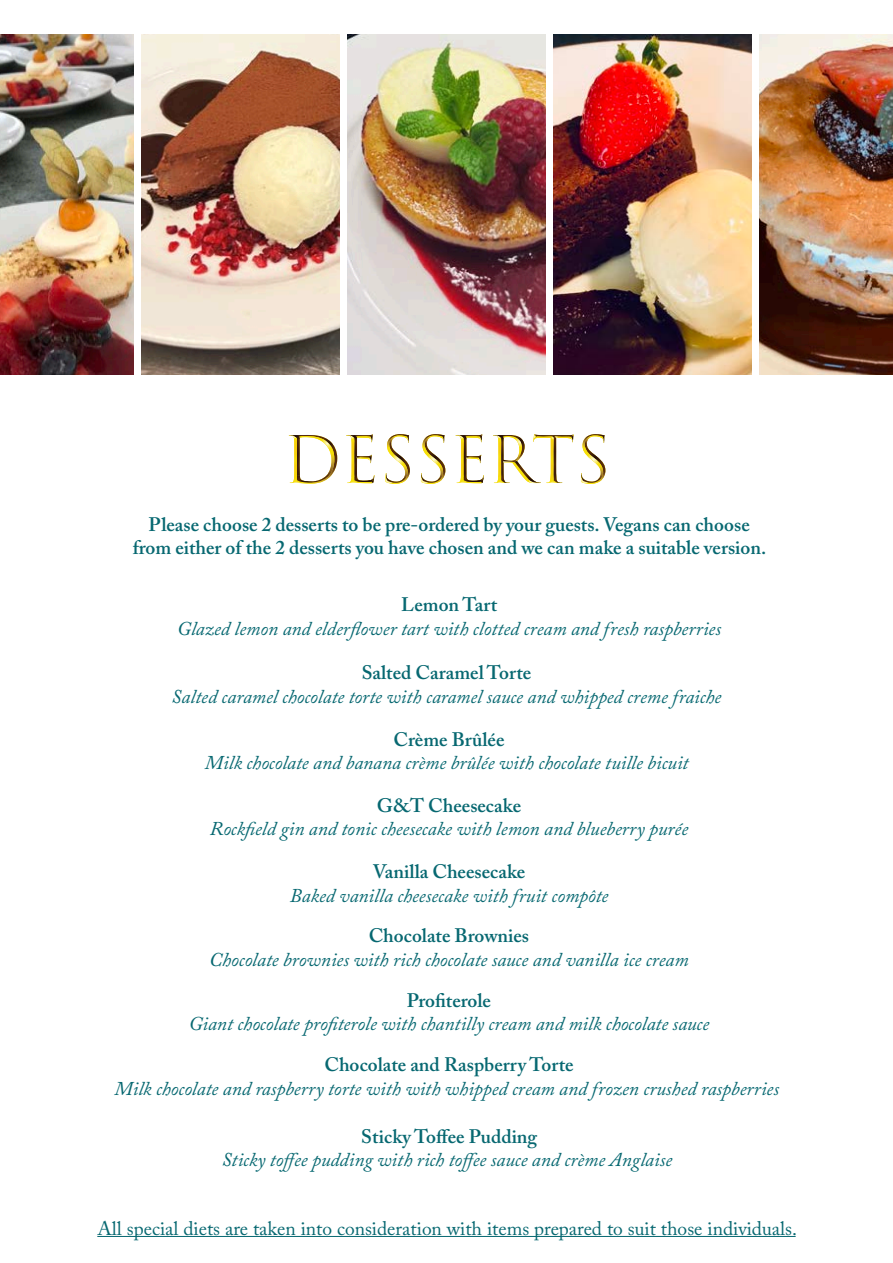
<style>
.page{position:relative;width:893px;height:1263px;background:#fff}
.page>*{position:absolute;margin:0;border:0;box-sizing:border-box;transform-origin:0 0}
.t1{font:italic 19.5px "Adobe Caslon Pro";color:#076871}
.t2{font:600 19.5px/23.4px "Adobe Caslon Pro";color:#076871;text-align:center}
.t3{font:19.5px "Adobe Caslon Pro";color:#076871}
</style>
<div class="page">
<svg style="left:289px;top:435px;width:48px;height:49px"></svg>
<svg style="left:346px;top:434px;width:28px;height:49px"></svg>
<svg style="left:385px;top:434px;width:25px;height:50px"></svg>
<svg style="left:421px;top:434px;width:25px;height:50px"></svg>
<svg style="left:455px;top:434px;width:29px;height:49px"></svg>
<svg style="left:493px;top:434px;width:80px;height:49px"></svg>
<svg style="left:581px;top:434px;width:25px;height:50px"></svg>
<img style="left:0;top:35px;width:134px;height:339px">
<img style="left:142px;top:35px;width:197px;height:339px">
<img style="left:348px;top:35px;width:197px;height:339px">
<img style="left:553px;top:35px;width:198px;height:339px">
<img style="left:759px;top:35px;width:134px;height:339px">
<hr style="left:97px;top:1236px;width:698px;height:1px;background:#076871">
<p class="t2" style="left:133px;top:513px;width:635px">Please choose 2 desserts to be pre-ordered by your guests. Vegans can choose from either of the 2 desserts you have chosen and we can make a suitable version.</p>
<p class="t2" style="left:401px;top:593px;width:98px">Lemon Tart</p>
<p class="t1" style="left:177px;top:616px;width:545px">Glazed lemon and elderflower tart with clotted cream and fresh raspberries</p>
<p class="t2" style="left:362px;top:661px;width:171px">Salted Caramel Torte</p>
<p class="t1" style="left:172px;top:684px;width:551px">Salted caramel chocolate torte with caramel sauce and whipped creme fraiche</p>
<p class="t2" style="left:394px;top:727px;width:112px">Crème Brûlée</p>
<p class="t1" style="left:205px;top:751px;width:485px">Milk chocolate and banana crème brûlée with chocolate tuille bicuit</p>
<p class="t2" style="left:377px;top:793px;width:146px">G&amp;T Cheesecake</p>
<p class="t1" style="left:210px;top:817px;width:480px">Rockfield gin and tonic cheesecake with lemon and blueberry purée</p>
<p class="t2" style="left:373px;top:860px;width:154px">Vanilla Cheesecake</p>
<p class="t1" style="left:290px;top:883px;width:320px">Baked vanilla cheesecake with fruit compôte</p>
<p class="t2" style="left:369px;top:924px;width:162px">Chocolate Brownies</p>
<p class="t1" style="left:209px;top:947px;width:481px">Chocolate brownies with rich chocolate sauce and vanilla ice cream</p>
<p class="t2" style="left:407px;top:988px;width:86px">Profiterole</p>
<p class="t1" style="left:189px;top:1012px;width:522px">Giant chocolate profiterole with chantilly cream and milk chocolate sauce</p>
<p class="t2" style="left:324px;top:1053px;width:251px">Chocolate and Raspberry Torte</p>
<p class="t1" style="left:115px;top:1077px;width:666px">Milk chocolate and raspberry torte with with whipped cream and frozen crushed raspberries</p>
<p class="t2" style="left:361px;top:1124px;width:178px">Sticky Toffee Pudding</p>
<p class="t1" style="left:222px;top:1148px;width:452px">Sticky toffee pudding with rich toffee sauce and crème Anglaise</p>
<p class="t3" style="left:97px;top:1216px;width:701px">All special diets are taken into consideration with items prepared to suit those individuals.</p>
</div>
